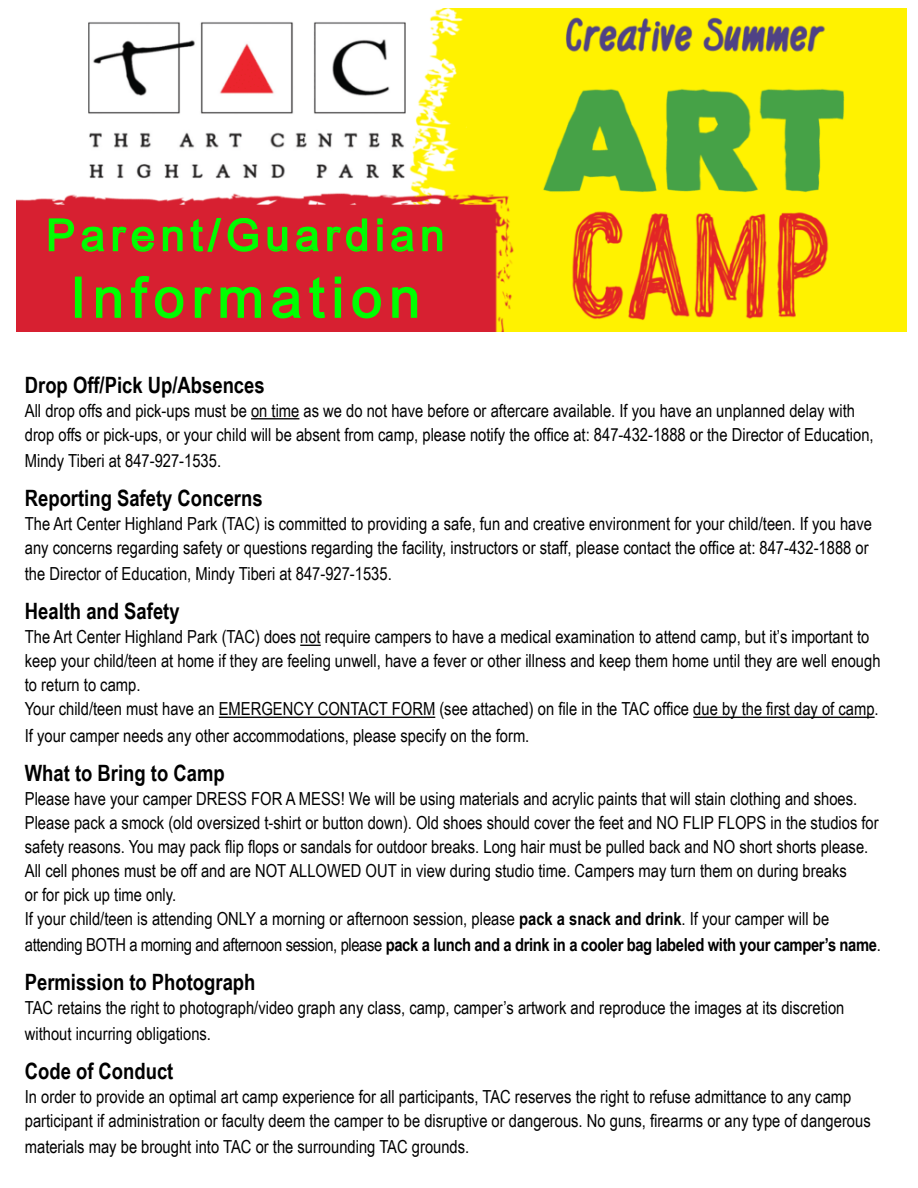
<style>
.page{position:relative;width:918px;height:1188px;background:#fff}
.page>*{position:absolute;margin:0;border:0;box-sizing:border-box;transform-origin:0 0}
.t1{font:55.5px "Arial";letter-spacing:.13em;color:#0f0}
.t2{font:43.5px "Arial";letter-spacing:.13em;color:#0f0}
.t3{font:700 22.5px "Arial Narrow";color:#000}
.t4{font:18px/24px "Arial Narrow";color:#000}
.t5{font:700 18px "Arial Narrow";letter-spacing:-.02em;color:#000}
.s1{font-weight:700}
.s2{font-weight:400}
</style>
<div class="page">
<hr style="left:251px;top:418px;width:48px;height:1px;background:#000">
<svg style="left:300px;top:645px;width:21px;height:1px"></svg>
<hr style="left:219px;top:717px;width:216px;height:1px;background:#000">
<hr style="left:693px;top:717px;width:182px;height:1px;background:#000">
<img style="left:16px;top:9px;width:891px;height:322px">
<svg style="left:48px;top:218px;width:27px;height:34px"></svg>
<svg style="left:81px;top:226px;width:25px;height:26px"></svg>
<svg style="left:112px;top:226px;width:43px;height:26px"></svg>
<svg style="left:162px;top:226px;width:21px;height:26px"></svg>
<svg style="left:190px;top:217px;width:69px;height:36px;background:#a94f26"></svg>
<svg style="left:267px;top:226px;width:21px;height:27px"></svg>
<svg style="left:295px;top:226px;width:25px;height:26px"></svg>
<svg style="left:327px;top:218px;width:41px;height:35px"></svg>
<svg style="left:377px;top:219px;width:6px;height:5px"></svg>
<div style="left:377px;top:227px;width:6px;height:24px;border:2px solid #0f0"></div>
<svg style="left:390px;top:226px;width:25px;height:26px"></svg>
<svg style="left:422px;top:226px;width:21px;height:26px"></svg>
<div style="left:75px;top:277px;width:7px;height:41px;border:2px solid #0f0"></div>
<svg style="left:95px;top:286px;width:27px;height:33px"></svg>
<svg style="left:130px;top:275px;width:54px;height:44px;background:#b14628"></svg>
<svg style="left:194px;top:286px;width:19px;height:33px"></svg>
<svg style="left:220px;top:286px;width:42px;height:33px"></svg>
<svg style="left:271px;top:286px;width:31px;height:33px"></svg>
<svg style="left:309px;top:276px;width:17px;height:43px"></svg>
<svg style="left:334px;top:276px;width:8px;height:43px"></svg>
<svg style="left:352px;top:286px;width:30px;height:33px"></svg>
<svg style="left:392px;top:286px;width:26px;height:33px"></svg>
<p class="t2" style="left:46px;top:205px;width:400px">Parent/Guardian</p>
<p class="t1" style="left:70px;top:259px;width:351px">Information</p>
<p class="t3" style="left:25px;top:368px;width:241px">Drop Off/Pick Up/Absences</p>
<p class="t4" style="left:25px;top:398px;width:832px">All drop offs and pick-ups must be on time as we do not have before or aftercare available. If you have an unplanned delay with</p>
<p class="t4" style="left:25px;top:422px;width:850px">drop offs or pick-ups, or your child will be absent from camp, please notify the office at: 847-432-1888 or the Director of Education,</p>
<p class="t4" style="left:25px;top:448px;width:198px">Mindy Tiberi at 847-927-1535.</p>
<p class="t3" style="left:25px;top:481px;width:239px">Reporting Safety Concerns</p>
<p class="t4" style="left:25px;top:511px;width:849px">The Art Center Highland Park (TAC) is committed to providing a safe, fun and creative environment for your child/teen. If you have any concerns regarding safety or questions regarding the facility, instructors or staff, please contact the office at: 847-432-1888 or</p>
<p class="t4" style="left:25px;top:561px;width:369px">the Director of Education, Mindy Tiberi at 847-927-1535.</p>
<p class="t3" style="left:25px;top:594px;width:156px">Health and Safety</p>
<p class="t4" style="left:25px;top:624px;width:857px">The Art Center Highland Park (TAC) does not require campers to have a medical examination to attend camp, but it’s important to keep your child/teen at home if they are feeling unwell, have a fever or other illness and keep them home until they are well enough to return to camp.</p>
<p class="t4" style="left:25px;top:695px;width:855px;line-height:26.2px">Your child/teen must have an EMERGENCY CONTACT FORM (see attached) on file in the TAC office due by the first day of camp.<br>If your camper needs any other accommodations, please specify on the form.</p>
<p class="t3" style="left:25px;top:756px;width:201px">What to Bring to Camp</p>
<p class="t4" style="left:25px;top:786px;width:855px">Please have your camper DRESS FOR A MESS! We will be using materials and acrylic paints that will stain clothing and shoes.<br>Please pack a smock (old oversized t-shirt or button down). Old shoes should cover the feet and NO FLIP FLOPS in the studios for safety reasons. You may pack flip flops or sandals for outdoor breaks. Long hair must be pulled back and NO short shorts please.</p>
<p class="t4" style="left:25px;top:858px;width:824px">All cell phones must be off and are NOT ALLOWED OUT in view during studio time. Campers may turn them on during breaks</p>
<p class="t4" style="left:25px;top:882px;width:153px">or for pick up time only.</p>
<p class="t4" style="left:25px;top:906px;width:806px">If your child/teen is attending ONLY a morning or afternoon session, please <span class="s1">pack a snack and drink</span>. If your camper will be</p>
<p class="t5" style="left:25px;top:931px;width:858px"><span class="s2">attending BOTH a morning and afternoon session, please</span> pack a lunch and a drink in a cooler bag labeled with your camper’s name<span class="s2">.</span></p>
<p class="t3" style="left:25px;top:965px;width:232px">Permission to Photograph</p>
<p class="t4" style="left:25px;top:995px;width:821px">TAC retains the right to photograph/video graph any class, camp, camper’s artwork and reproduce the images at its discretion</p>
<p class="t4" style="left:25px;top:1021px;width:188px">without incurring obligations.</p>
<p class="t3" style="left:25px;top:1054px;width:150px">Code of Conduct</p>
<p class="t4" style="left:25px;top:1084px;width:847px;line-height:24.8px">In order to provide an optimal art camp experience for all participants, TAC reserves the right to refuse admittance to any camp participant if administration or faculty deem the camper to be disruptive or dangerous. No guns, firearms or any type of dangerous materials may be brought into TAC or the surrounding TAC grounds.</p>
</div>
